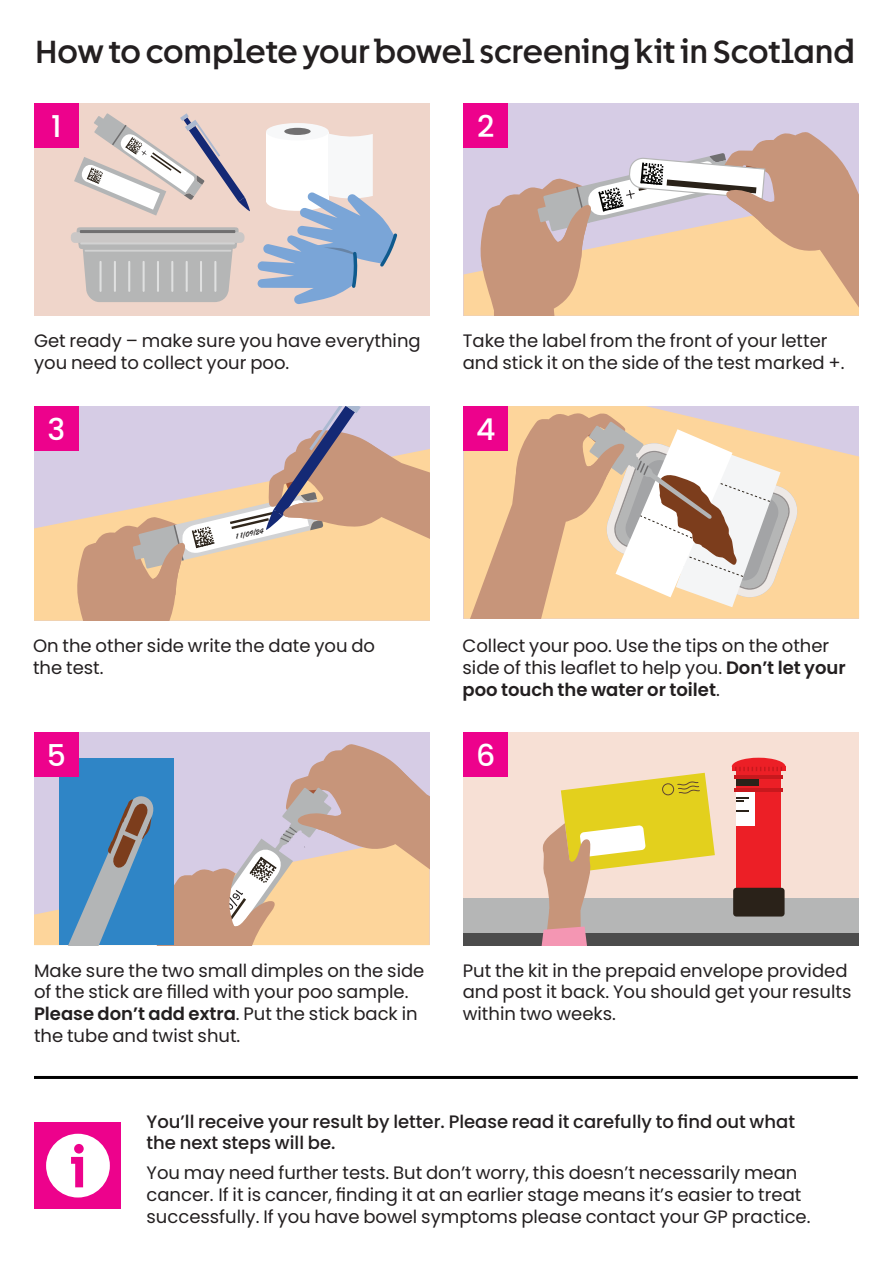
<style>
.page{position:relative;width:893px;height:1263px;background:#fff}
.page>*{position:absolute;margin:0;border:0;box-sizing:border-box;transform-origin:0 0}
.Heading{font:500 31.5px "Progress";letter-spacing:-.01em;color:#231f20}
.body_text{font:500 30px "Poppins";color:#fff}
.body_text_page_2{font:18px/21.6px "Poppins";color:#231f20}
.body_text-2{font:18px/21.6px "Poppins";color:#231f20}
.body_text-3{font:500 18px/21.6px "Poppins";color:#231f20}
.t1{font:7.65px "Brush Script Std";color:#211e1e}
.s1{font-weight:600}
</style>
<div class="page">
<hr style="left:34px;top:1076px;width:824px;height:3px;background:#000">
<div style="left:35px;top:1122px;width:86px;height:87px;background:#ed028c"></div>
<svg style="left:46px;top:1134px;width:64px;height:63px"></svg>
<svg style="left:508px;top:406px;width:351px;height:213px;background:#f3d2ac"></svg>
<svg style="left:464px;top:412px;width:336px;height:207px"></svg>
<svg style="left:34px;top:451px;width:42px;height:170px;background:#ecd1bb"></svg>
<svg style="left:76px;top:406px;width:354px;height:215px;background:#dbbfae"></svg>
<div style="left:34px;top:406px;width:45px;height:45px;background:#ed028c"></div>
<div style="left:464px;top:406px;width:44px;height:45px;background:#ed028c"></div>
<div style="left:464px;top:103px;width:395px;height:213px;background:#d6cce5"></div>
<svg style="left:464px;top:271px;width:15px;height:45px"></svg>
<svg style="left:479px;top:132px;width:380px;height:184px"></svg>
<div style="left:34px;top:103px;width:396px;height:213px;background:#efd5ca"></div>
<svg style="left:71px;top:227px;width:174px;height:75px"></svg>
<hr style="left:80px;top:230px;width:155px;height:3px;background:#706f70">
<hr style="left:85px;top:250px;width:146px;height:2px;background:#fff">
<hr style="left:80px;top:243px;width:155px;height:1px;background:#fff">
<hr style="left:100px;top:262px;width:2px;height:29px;background:#fff">
<hr style="left:114px;top:262px;width:2px;height:29px;background:#fff">
<hr style="left:128px;top:262px;width:2px;height:29px;background:#fff">
<hr style="left:143px;top:262px;width:2px;height:29px;background:#fff">
<hr style="left:157px;top:262px;width:2px;height:29px;background:#fff">
<hr style="left:171px;top:262px;width:2px;height:29px;background:#fff">
<hr style="left:186px;top:262px;width:2px;height:29px;background:#fff">
<hr style="left:200px;top:262px;width:2px;height:29px;background:#fff">
<hr style="left:214px;top:262px;width:2px;height:29px;background:#fff">
<div style="left:266px;top:123px;width:63px;height:17px;background:#f7f8f9;border-radius:50%"></div>
<div style="left:284px;top:128px;width:27px;height:7px;background:#706f70;border-radius:50%"></div>
<svg style="left:257px;top:133px;width:141px;height:171px"></svg>
<svg style="left:74px;top:113px;width:176px;height:103px"></svg>
<div style="left:34px;top:103px;width:45px;height:45px;background:#ed028c"></div>
<div style="left:464px;top:103px;width:44px;height:45px;background:#ed028c"></div>
<div style="left:34px;top:732px;width:396px;height:213px;background:#d6cce5"></div>
<svg style="left:34px;top:744px;width:396px;height:201px"></svg>
<div style="left:34px;top:732px;width:45px;height:45px;background:#ed028c"></div>
<div style="left:463px;top:732px;width:396px;height:213px;background:#f7e0d5"></div>
<div style="left:463px;top:899px;width:396px;height:34px;background:#b5b6b6"></div>
<div style="left:463px;top:933px;width:396px;height:12px;background:#4c4c4c"></div>
<div style="left:736px;top:770px;width:45px;height:124px;background:#ec1f26"></div>
<div style="left:736px;top:792px;width:19px;height:33px;background:#fff"></div>
<div style="left:736px;top:780px;width:23px;height:6px;background:#2a2219"></div>
<div style="left:733px;top:888px;width:52px;height:28px;background:#2a2219;border-radius:3px"></div>
<hr style="left:735px;top:775px;width:48px;height:3px;background:#d9cdc9">
<hr style="left:735px;top:788px;width:48px;height:4px;background:#c8181d">
<svg style="left:732px;top:758px;width:54px;height:13px"></svg>
<svg style="left:736px;top:797px;width:13px;height:5px"></svg>
<svg style="left:736px;top:811px;width:13px;height:1px"></svg>
<svg style="left:539px;top:773px;width:176px;height:172px"></svg>
<div style="left:464px;top:732px;width:44px;height:45px;background:#ed028c"></div>
<p class="Heading" style="left:35px;top:26px;width:821px">How to complete your bowel screening kit in Scotland</p>
<p class="body_text" style="left:51px;top:109px;width:12px">1</p>
<p class="body_text" style="left:477px;top:109px;width:19px">2</p>
<p class="body_text-2" style="left:34px;top:330px;width:388px">Get ready – make sure you have everything you need to collect your poo.</p>
<p class="body_text_page_2" style="left:463px;top:330px;width:383px">Take the label from the front of your letter and stick it on the side of the test marked +.</p>
<p class="body_text" style="left:47px;top:412px;width:19px">3</p>
<p class="body_text" style="left:476px;top:412px;width:21px">4</p>
<p class="t1" style="left:234px;top:533px;width:31px;rotate:-13deg">11/09/24</p>
<p class="body_text-2" style="left:33px;top:635px;width:344px">On the other side write the date you do the test.</p>
<p class="body_text_page_2" style="left:462px;top:635px;width:385px">Collect your poo. Use the tips on the other side of this leaflet to help you. <span class="s1">Don’t let your poo touch the water or toilet</span>.</p>
<p class="body_text" style="left:47px;top:738px;width:21px">5</p>
<p class="body_text" style="left:476px;top:738px;width:21px">6</p>
<p class="body_text_page_2" style="left:34px;top:960px;width:392px">Make sure the two small dimples on the side of the stick are filled with your poo sample.<br><span class="s1">Please don’t add extra</span>. Put the stick back in the tube and twist shut.</p>
<p class="body_text_page_2" style="left:463px;top:960px;width:390px">Put the kit in the prepaid envelope provided and post it back. You should get your results within two weeks.</p>
<p class="body_text-3" style="left:147px;top:1110px;width:650px">You’ll receive your result by letter. Please read it carefully to find out what the next steps will be.</p>
<p class="body_text-2" style="left:147px;top:1162px;width:665px">You may need further tests. But don’t worry, this doesn’t necessarily mean cancer. If it is cancer, finding it at an earlier stage means it’s easier to treat successfully. If you have bowel symptoms please contact your GP practice.</p>
</div>
